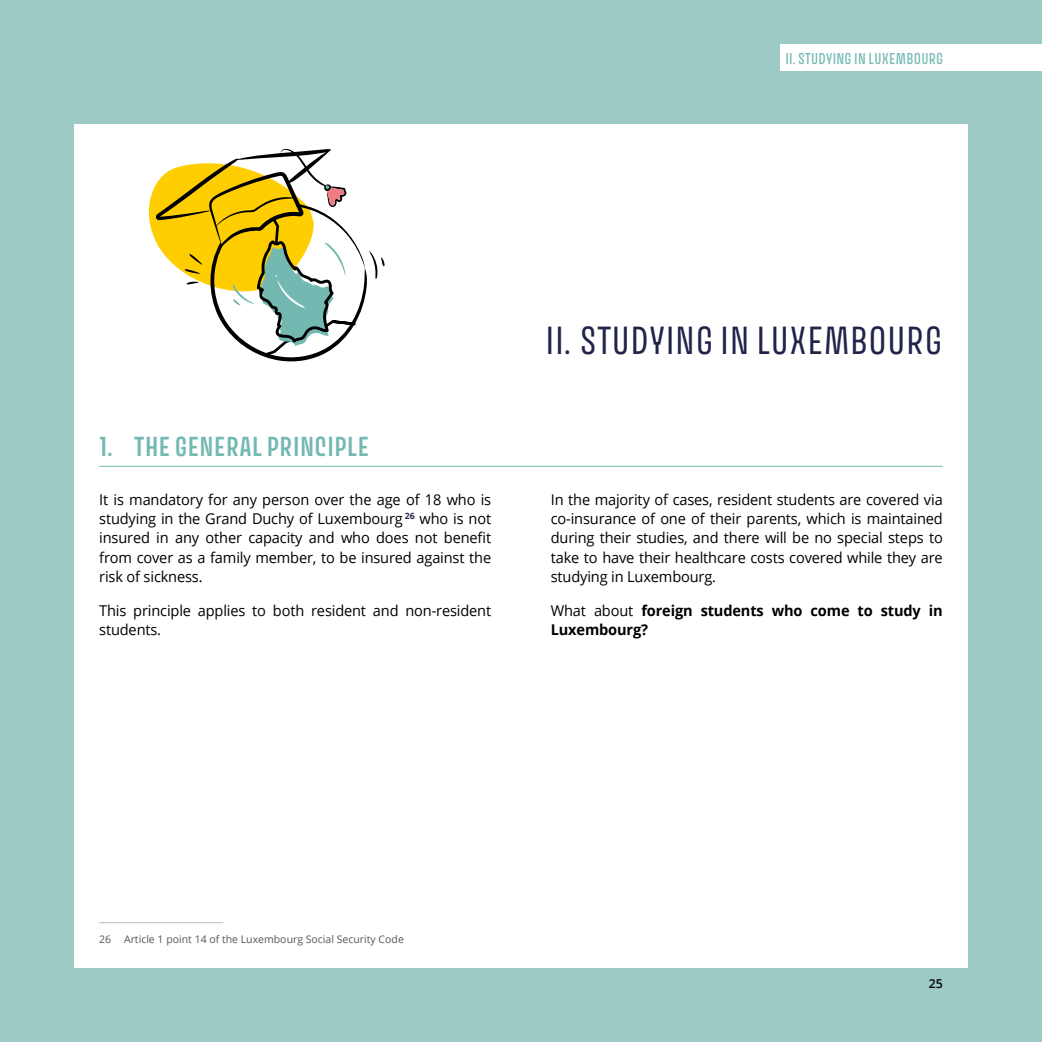
<style>
.page{position:relative;width:1042px;height:1042px;background:#9dcac4}
.page>*{position:absolute;margin:0;border:0;box-sizing:border-box;transform-origin:0 0}
.t1{font:35px "Avory I Latn";letter-spacing:.02em;color:#212449}
.t2{font:600 24.5px "Avory I Latn";letter-spacing:.02em;color:#73b9b1}
.t3{font:14.88px/19.2px "Open Sans";letter-spacing:-.01em;color:#000;text-align:justify}
.t4{font:700 14.88px/19.2px "Open Sans";letter-spacing:-.01em;color:#000}
.t5{font:14px "Avory I Latn Me";letter-spacing:.02em;color:#73b9b1}
.t6{font:600 12.25px "Open Sans";color:#000}
.t7{font:10.5px "Open Sans";color:#575756}
.s1{font-weight:400}
</style>
<div class="page">
<div style="left:780px;top:45px;width:262px;height:26px;background:#fff"></div>
<div style="left:74px;top:124px;width:893px;height:843px;background:#fff"></div>
<svg style="left:369px;top:250px;width:16px;height:29px"></svg>
<svg style="left:243px;top:148px;width:124px;height:214px"></svg>
<svg style="left:148px;top:158px;width:210px;height:200px"></svg>
<hr style="left:99px;top:922px;width:124px;height:1px;background:#bbb5c5">
<hr style="left:99px;top:466px;width:844px;height:1px;background:#73b9b1">
<p class="t5" style="left:785px;top:49px;width:159px">II. STUDYING IN LUXEMBOURG</p>
<h2 class="t2" style="left:99px;top:431px;width:271px">1. THE GENERAL PRINCIPLE</h2>
<p class="t3" style="left:99px;top:489px;width:393px">It is mandatory for any person over the age of 18 who is studying in the Grand Duchy of Luxembourg <sup>26</sup> who is not insured in any other capacity and who does not benefit from cover as a family member, to be insured against the risk of sickness.</p>
<p class="t3" style="left:99px;top:601px;width:393px">This principle applies to both resident and non-resident students.</p>
<h1 class="t1" style="left:545px;top:318px;width:398px">II. STUDYING IN LUXEMBOURG</h1>
<p class="t3" style="left:551px;top:489px;width:393px">In the majority of cases, resident students are covered via co-insurance of one of their parents, which is maintained during their studies, and there will be no special steps to take to have their healthcare costs covered while they are studying in Luxembourg.</p>
<p class="t4" style="left:551px;top:601px;width:393px"><span class="s1">What about</span> foreign students who come to study in<br>Luxembourg?</p>
<p class="t7" style="left:99px;top:932px;width:306px">26 Article 1 point 14 of the Luxembourg Social Security Code</p>
<p class="t6" style="left:929px;top:975px;width:15px">25</p>
</div>
